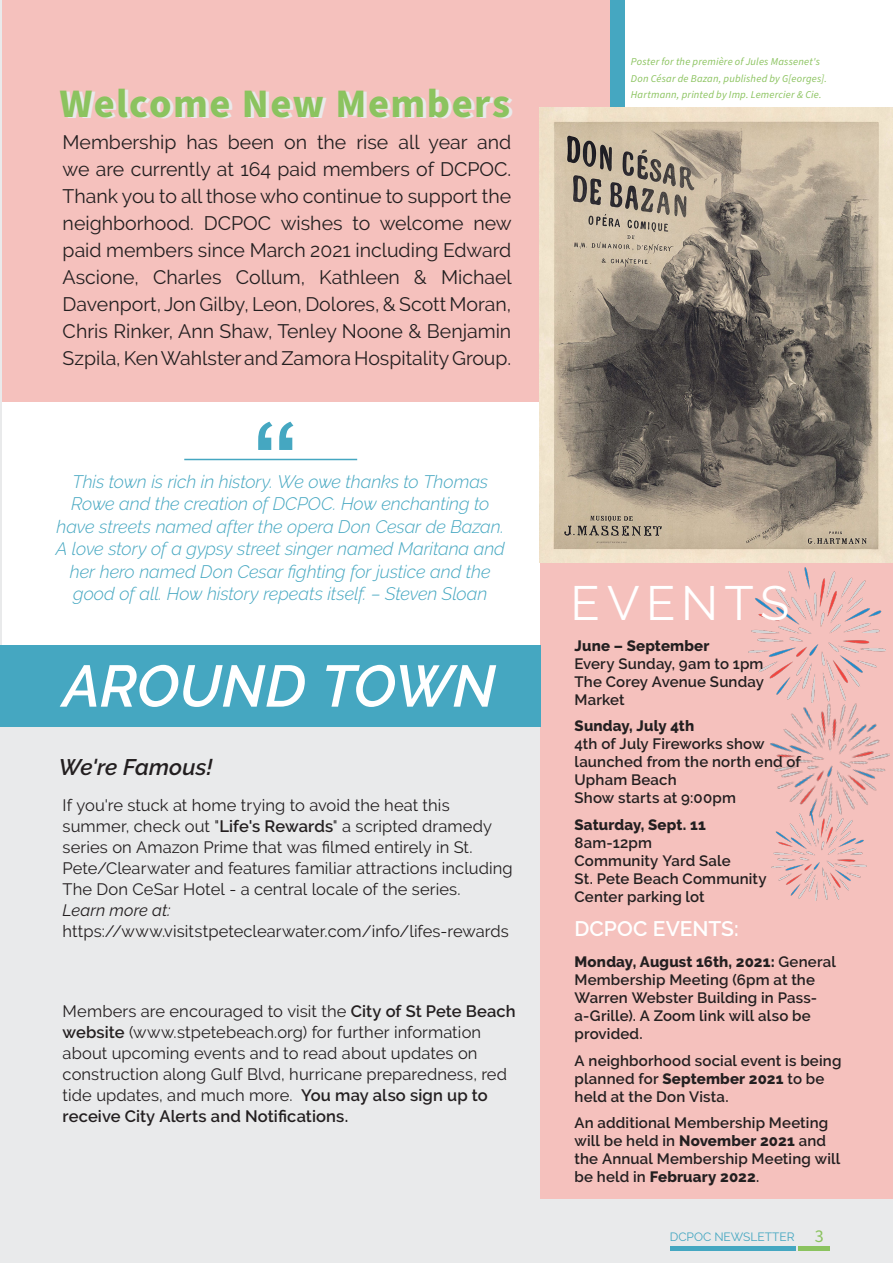
<style>
.page{position:relative;width:893px;height:1263px;background:#fff}
.page>*{position:absolute;margin:0;border:0;box-sizing:border-box;transform-origin:0 0}
.aryticle_title{font:italic 600 58.5px "Raleway";letter-spacing:-.005em;color:#fff}
.aryticle_title-2{font:48px "Raleway";letter-spacing:.135em;color:#fff}
.body_text{font:700 40.5px "Source Sans Pro";letter-spacing:.035em;color:#8bc35f}
.body_text-2{font:italic 600 22.5px "Raleway";letter-spacing:.005em;color:#231f20}
.body_text-3{font:600 21px "Raleway";color:#fff}
.body_text-4{font:19.5px/27px "Raleway";color:#231f20;text-align:justify}
.quotes{font:italic 300 18px/22.5px "Raleway";letter-spacing:-.005em;color:#45a7c1;text-align:center}
.body_text-5{font:16.5px/21px "Raleway";letter-spacing:.005em;color:#231f20}
.body_text-6{font:600 15px/18px "Raleway";letter-spacing:.01em;color:#231f20}
.t1{font:12px "Raleway";color:#45a7c1}
.body_text-7{font:italic 10.5px/16.5px "Source Sans Pro";letter-spacing:.02em;color:#8bc35f}
.s1{font-weight:600}
.s2{font-style:italic}
.s3{font-weight:800}
.s4{font-family:"Source Sans Pro";font-size:18px;color:#8bc35f}
</style>
<div class="page">
<div style="left:0;top:646px;width:893px;height:617px;background:#e9eaeb"></div>
<div style="left:0;top:0;width:611px;height:401px;background:#f5c1bd"></div>
<div style="left:610px;top:0;width:15px;height:294px;background:#45a7c1"></div>
<div style="left:540px;top:563px;width:353px;height:636px;background:#f5c1bd"></div>
<svg style="left:258px;top:422px;width:35px;height:28px"></svg>
<hr style="left:184px;top:459px;width:173px;height:1px;background:#45a7c1">
<img style="left:540px;top:108px;width:352px;height:455px">
<img style="left:770px;top:702px;width:120px;height:109px">
<hr style="left:0;top:0;width:2px;height:938px;background:#e9eaeb">
<div style="left:0;top:646px;width:540px;height:81px;background:#45a7c1"></div>
<img style="left:748px;top:567px;width:138px;height:135px">
<img style="left:772px;top:811px;width:95px;height:90px">
<hr style="left:798px;top:1247px;width:31px;height:4px;background:#8bc35f">
<hr style="left:670px;top:1247px;width:125px;height:4px;background:#45a7c1">
<p class="body_text" style="left:59px;top:76px;width:452px">Welcome New Members</p>
<p class="body_text-4" style="left:63px;top:128px;width:451px">Membership has been on the rise all year and we are currently at 164 paid members of DCPOC.<br>Thank you to all those who continue to support the neighborhood. DCPOC wishes to welcome new paid members since March 2021 including Edward Ascione, Charles Collum, Kathleen &amp; Michael Davenport, Jon Gilby, Leon, Dolores, &amp; Scott Moran, Chris Rinker, Ann Shaw, Tenley Noone &amp; Benjamin Szpila, Ken Wahlster and Zamora Hospitality Group.</p>
<p class="quotes" style="left:56px;top:470px;width:451px">This town is rich in history. We owe thanks to Thomas Rowe and the creation of DCPOC. How enchanting to have streets named after the opera Don Cesar de Bazan.<br>A love story of a gypsy street singer named Maritana and her hero named Don Cesar fighting for justice and the good of all. How history repeats itself. – Steven Sloan</p>
<p class="aryticle_title" style="left:63px;top:652px;width:435px">AROUND TOWN</p>
<p class="body_text-2" style="left:59px;top:754px;width:155px">We're Famous!</p>
<p class="body_text-5" style="left:63px;top:794px;width:451px">If you're stuck at home trying to avoid the heat this summer, check out "<span class="s1">Life's Rewards</span>" a scripted dramedy series on Amazon Prime that was filmed entirely in St.<br>Pete/Clearwater and features familiar attractions including The Don CeSar Hotel - a central locale of the series.<br><span class="s2">Learn more at: </span>https://www.visitstpeteclearwater.com/info/lifes-rewards</p>
<p class="body_text-5" style="left:63px;top:1000px;width:455px">Members are encouraged to visit the <span class="s1">City of St Pete Beach website</span> (www.stpetebeach.org) for further information about upcoming events and to read about updates on construction along Gulf Blvd, hurricane preparedness, red tide updates, and much more. <span class="s1">You may also sign up to receive City Alerts and Notifications.</span></p>
<p class="body_text-7" style="left:631px;top:54px;width:198px">Poster for the première of Jules Massenet's<br>Don César de Bazan, published by G[eorges].<br>Hartmann, printed by Imp. Lemercier &amp; Cie.</p>
<p class="aryticle_title-2" style="left:570px;top:575px;width:220px">EVENTS</p>
<p class="body_text-6" style="left:574px;top:636px;width:191px"><span class="s3">June – September<br></span>Every Sunday, 9am to 1pm<br>The Corey Avenue Sunday<br>Market</p>
<p class="body_text-6" style="left:574px;top:717px;width:228px"><span class="s3">Sunday, July 4th<br></span>4th of July Fireworks show launched from the north end of<br>Upham Beach<br>Show starts at 9:00pm</p>
<p class="body_text-6" style="left:574px;top:815px;width:194px"><span class="s3">Saturday, Sept. 11<br></span>8am-12pm<br>Community Yard Sale<br>St. Pete Beach Community<br>Center parking lot</p>
<p class="body_text-3" style="left:574px;top:916px;width:166px">DCPOC EVENTS:</p>
<p class="body_text-6" style="left:574px;top:953px;width:263px"><span class="s3">Monday, August 16th, 2021:</span> General<br>Membership Meeting (6pm at the<br>Warren Webster Building in Pass&shy;a-Grille). A Zoom link will also be provided.</p>
<p class="body_text-6" style="left:574px;top:1051px;width:268px">A neighborhood social event is being planned for <span class="s3">September 2021</span> to be held at the Don Vista.</p>
<p class="body_text-6" style="left:574px;top:1114px;width:267px">An additional Membership Meeting will be held in <span class="s3">November 2021</span> and the Annual Membership Meeting will be held in <span class="s3">February 2022</span>.</p>
<p class="t1" style="left:670px;top:1230px;width:156px">DCPOC NEWSLETTER <span class="s4">3</span></p>
</div>
